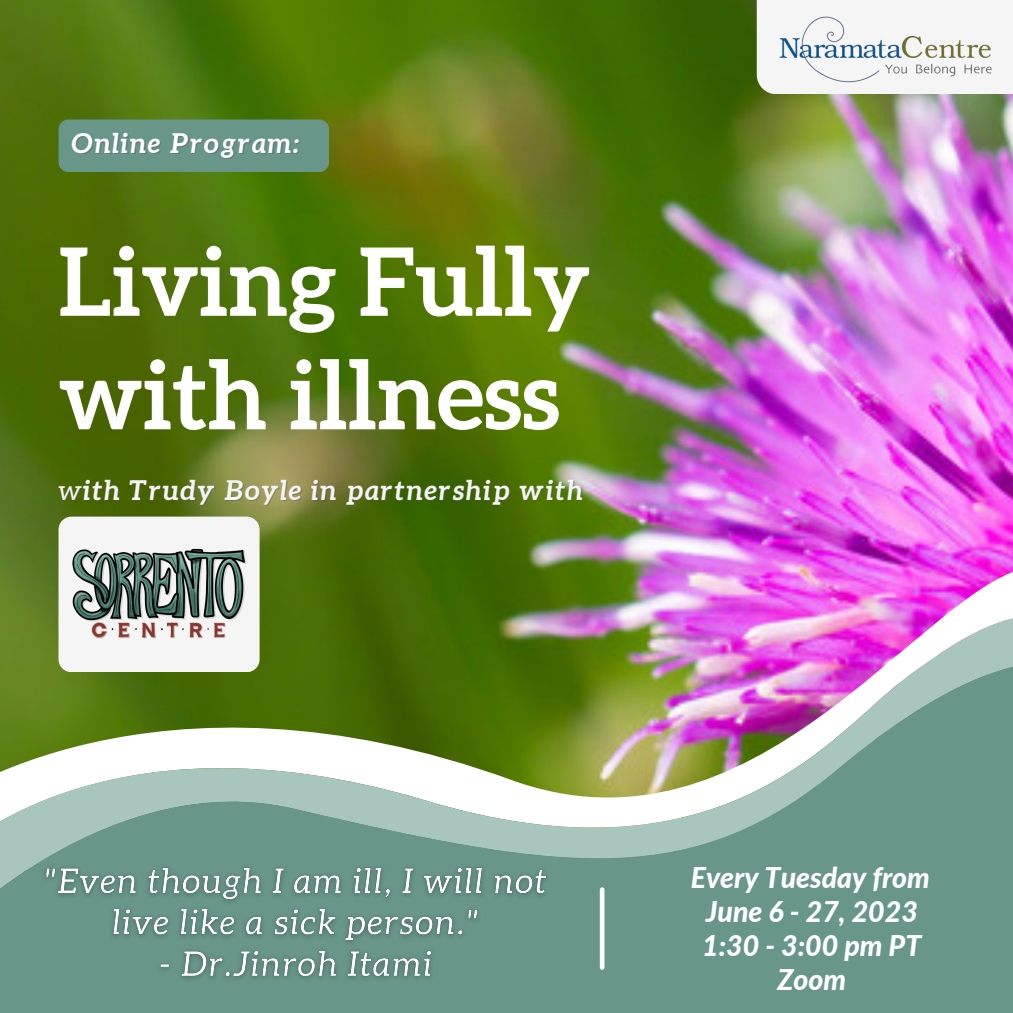
<style>
.page{position:relative;width:1013px;height:1013px;background:#fff}
.page>*{position:absolute;margin:0;border:0;box-sizing:border-box;transform-origin:0 0}
.t1{font:700 94.38px "Aleo";color:#fff}
.t2{font:italic 800 28.5px "Lato";color:#fff}
.t3{font:italic 700 27.5px "Aleo";letter-spacing:.055em;color:#f6f5f5}
.t4{font:italic 700 27.5px "Aleo";letter-spacing:.055em;color:#fff}
.s1{font-weight:400;color:rgb(84 84 84/.4)}
</style>
<div class="page">
<img style="left:0;top:0;width:1012px;height:568px">
<img style="left:0;top:568px;width:1012px;height:36px">
<img style="left:0;top:604px;width:1012px;height:54px">
<svg style="left:0;top:658px;width:1012px;height:354px;background:#86a087"></svg>
<hr style="left:600px;top:889px;width:4px;height:78px;background:#fff">
<div style="left:58px;top:119px;width:271px;height:53px;background:#689689;border-radius:10px"></div>
<div style="left:756px;top:0;width:256px;height:94px;background:#f6f5f5"></div>
<img style="left:779px;top:16px;width:213px;height:67px">
<img style="left:36px;top:855px;width:520px;height:138px">
<div style="left:58px;top:516px;width:201px;height:156px;background:#f6f5f5;border-radius:13px"></div>
<img style="left:58px;top:531px;width:189px;height:123px">
<p class="t4" style="left:71px;top:127px;width:229px">Online Program:</p>
<p class="t1" style="left:58px;top:227px;width:533px">Living Fully</p>
<p class="t1" style="left:58px;top:341px;width:503px">with illness</p>
<p class="t3" style="left:60px;top:474px;width:524px"><span class="s1">w</span>ith Trudy Boyle in partnership with</p>
<p class="t2" style="left:690px;top:860px;width:241px">Every Tuesday from</p>
<p class="t2" style="left:705px;top:893px;width:214px">June 6 - 27, 2023</p>
<p class="t2" style="left:702px;top:927px;width:221px">1:30 - 3:00 pm PT</p>
<p class="t2" style="left:777px;top:961px;width:70px">Zoom</p>
</div>
